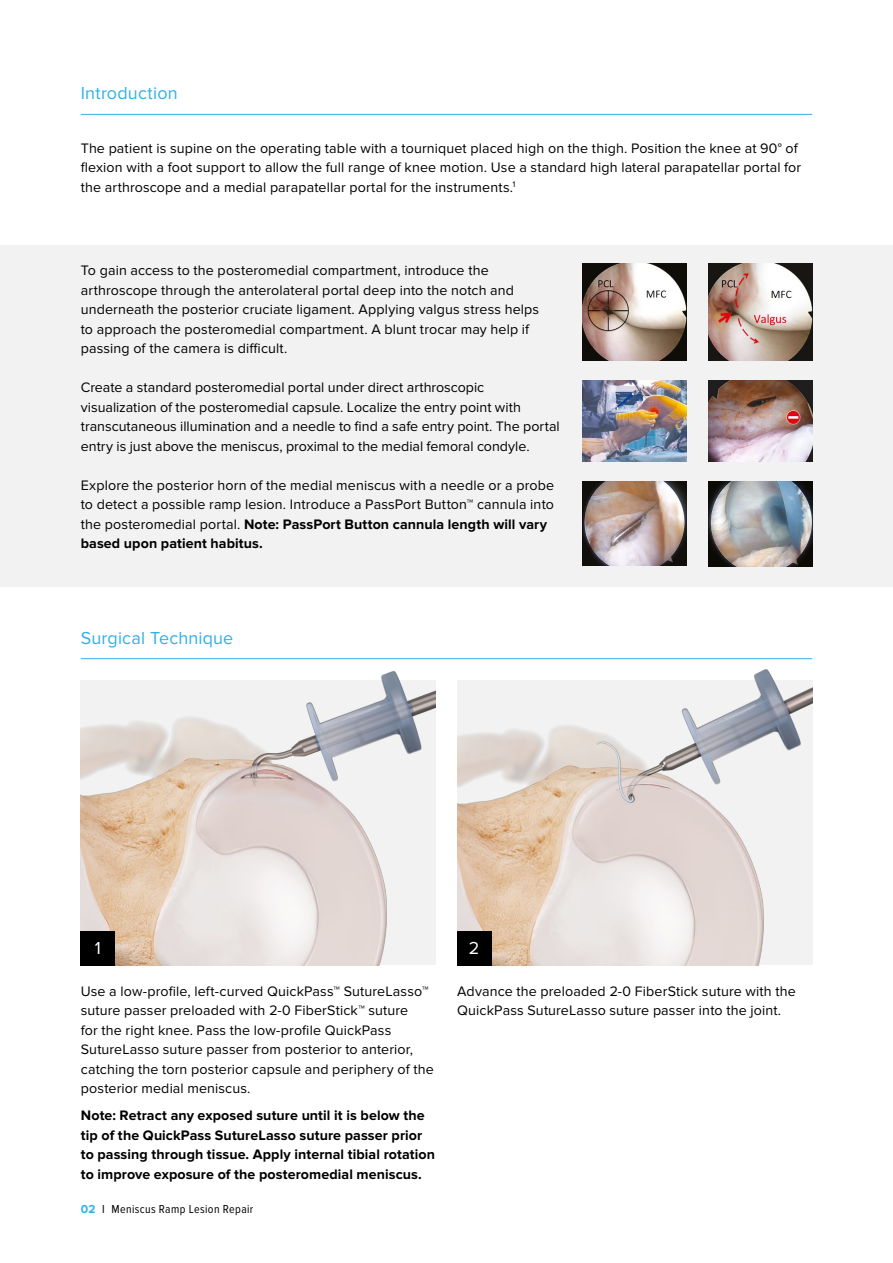
<style>
.page{position:relative;width:893px;height:1263px;background:#fff}
.page>*{position:absolute;margin:0;border:0;box-sizing:border-box;transform-origin:0 0}
.t1{font:18px "Proxima Nova";letter-spacing:.01em;color:#33b0e6}
.t2{font:18px "Proxima Nova";color:#fff}
.t3{font:14.25px/19.5px "Proxima Nova";letter-spacing:.01em;color:#000}
.t4{font:700 14.25px/19.5px "Proxima Nova";letter-spacing:.005em;color:#000}
.t5{font:12px "Proxima Nova Cond";letter-spacing:.035em;color:#000}
.s1{font-weight:700}
.s2{font-family:"Proxima Nova";font-weight:700;color:#33b0e6}
</style>
<div class="page">
<div style="left:0;top:245px;width:893px;height:342px;background:#f2f2f2"></div>
<hr style="left:81px;top:114px;width:731px;height:1px;background:#33b0e6">
<hr style="left:81px;top:658px;width:731px;height:1px;background:#33b0e6">
<img style="left:583px;top:264px;width:104px;height:97px">
<img style="left:583px;top:380px;width:104px;height:82px">
<img style="left:708px;top:264px;width:104px;height:97px">
<img style="left:708px;top:481px;width:104px;height:86px">
<img style="left:583px;top:481px;width:104px;height:85px">
<img style="left:708px;top:380px;width:104px;height:82px">
<img style="left:81px;top:670px;width:355px;height:295px">
<div style="left:81px;top:931px;width:34px;height:34px;background:#000"></div>
<img style="left:457px;top:669px;width:355px;height:296px">
<div style="left:457px;top:931px;width:34px;height:34px;background:#000"></div>
<p class="t1" style="left:81px;top:83px;width:98px">Introduction</p>
<p class="t3" style="left:81px;top:139px;width:722px">The patient is supine on the operating table with a tourniquet placed high on the thigh. Position the knee at 90° of flexion with a foot support to allow the full range of knee motion. Use a standard high lateral parapatellar portal for the arthroscope and a medial parapatellar portal for the instruments.<sup>1</sup></p>
<p class="t3" style="left:81px;top:261px;width:460px">To gain access to the posteromedial compartment, introduce the arthroscope through the anterolateral portal deep into the notch and underneath the posterior cruciate ligament. Applying valgus stress helps to approach the posteromedial compartment. A blunt trocar may help if passing of the camera is difficult.</p>
<p class="t3" style="left:81px;top:378px;width:480px">Create a standard posteromedial portal under direct arthroscopic visualization of the posteromedial capsule. Localize the entry point with transcutaneous illumination and a needle to find a safe entry point. The portal entry is just above the meniscus, proximal to the medial femoral condyle.</p>
<p class="t3" style="left:81px;top:475px;width:475px">Explore the posterior horn of the medial meniscus with a needle or a probe to detect a possible ramp lesion. Introduce a PassPort Button™ cannula into the posteromedial portal. <span class="s1">Note: PassPort Button cannula length will vary based upon patient habitus.</span></p>
<p class="t1" style="left:81px;top:627px;width:154px">Surgical Technique</p>
<p class="t2" style="left:95px;top:938px;width:8px">1</p>
<p class="t2" style="left:469px;top:938px;width:12px">2</p>
<p class="t3" style="left:81px;top:981px;width:355px">Use a low-profile, left-curved QuickPass™ SutureLasso™ suture passer preloaded with 2-0 FiberStick™ suture<br>for the right knee. Pass the low-profile QuickPass SutureLasso suture passer from posterior to anterior, catching the torn posterior capsule and periphery of the posterior medial meniscus.</p>
<p class="t4" style="left:81px;top:1106px;width:356px">Note: Retract any exposed suture until it is below the tip of the QuickPass SutureLasso suture passer prior to passing through tissue. Apply internal tibial rotation to improve exposure of the posteromedial meniscus.</p>
<p class="t5" style="left:81px;top:1202px;width:174px"><span class="s2">02</span> I Meniscus Ramp Lesion Repair</p>
<p class="t3" style="left:457px;top:981px;width:340px">Advance the preloaded 2-0 FiberStick suture with the<br>QuickPass SutureLasso suture passer into the joint.</p>
</div>
